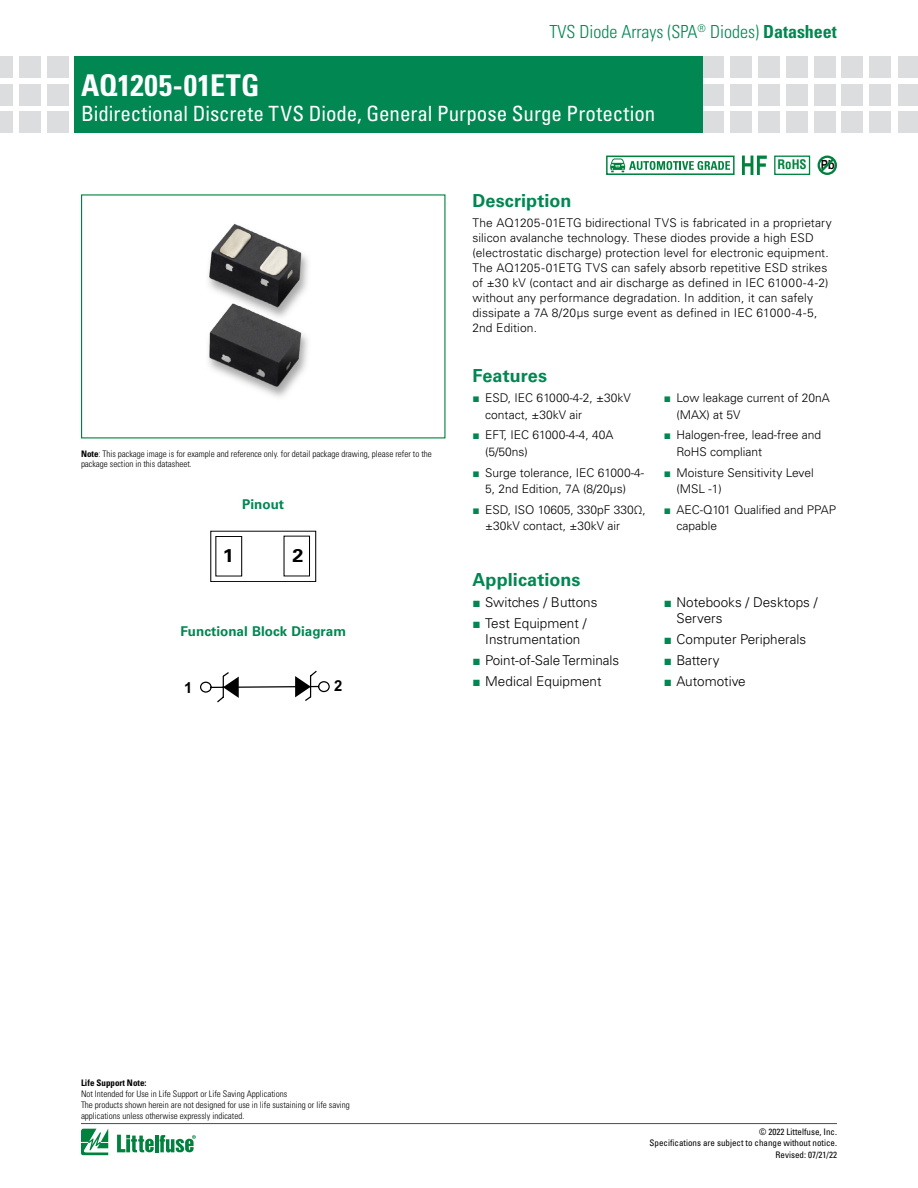
<style>
.page{position:relative;width:918px;height:1188px;background:#fff}
.page>*{position:absolute;margin:0;border:0;box-sizing:border-box;transform-origin:0 0}
.t1{font:700 condensed 30px "Univers LT Std";letter-spacing:.01em;color:#fff}
.t2{font:condensed 21px "Univers LT Std";color:#fff}
.t3{font:700 18.45px "Univers LT Std";color:#000;scale:1.07 1}
.t4{font:300 condensed 18px "Univers LT Std";color:#008752}
.t5{font:700 18px "Univers LT Std";letter-spacing:.005em;color:#008752}
.t6{font:700 15.15px "Arial";color:#000100}
.t7{font:300 13.5px/16.5px "Univers LT Std";color:#000;text-align:center}
.t8{font:700 13.5px "Univers LT Std";color:#008752}
.t9{font:700 condensed 12.9px "Helvetica LT Std";color:#00823f}
.t10{font:300 12px/16.5px "Univers LT Std";letter-spacing:.005em;color:#000}
.t11{font:300 condensed 9px/10.8px "Univers LT Std";color:#000}
.t12{font:condensed 9px/10.8px "Univers LT Std";color:#000;text-align:right}
.t13{font:700 condensed 9px "Univers LT Std";color:#000}
.s1{font-weight:700}
.s2{font-family:"Univers LT Std";font-stretch:expanded;font-size:12.6px;color:#000}
.s3{font-family:"Arial";font-weight:400;color:#008752}
</style>
<div class="page">
<div style="left:870px;top:56px;width:21px;height:21px;background:#dcddde"></div>
<div style="left:870px;top:84px;width:21px;height:21px;background:#dcddde"></div>
<div style="left:870px;top:112px;width:21px;height:21px;background:#dcddde"></div>
<div style="left:703px;top:56px;width:21px;height:21px;background:#dcddde"></div>
<div style="left:703px;top:84px;width:21px;height:21px;background:#dcddde"></div>
<div style="left:703px;top:112px;width:21px;height:21px;background:#dcddde"></div>
<div style="left:730px;top:56px;width:22px;height:21px;background:#dcddde"></div>
<div style="left:730px;top:84px;width:22px;height:21px;background:#dcddde"></div>
<div style="left:730px;top:112px;width:22px;height:21px;background:#dcddde"></div>
<div style="left:786px;top:56px;width:21px;height:21px;background:#dcddde"></div>
<div style="left:786px;top:84px;width:21px;height:21px;background:#dcddde"></div>
<div style="left:786px;top:112px;width:21px;height:21px;background:#dcddde"></div>
<div style="left:758px;top:56px;width:22px;height:21px;background:#dcddde"></div>
<div style="left:758px;top:84px;width:22px;height:21px;background:#dcddde"></div>
<div style="left:758px;top:112px;width:22px;height:21px;background:#dcddde"></div>
<div style="left:814px;top:56px;width:21px;height:21px;background:#dcddde"></div>
<div style="left:814px;top:84px;width:21px;height:21px;background:#dcddde"></div>
<div style="left:814px;top:112px;width:21px;height:21px;background:#dcddde"></div>
<div style="left:842px;top:56px;width:21px;height:21px;background:#dcddde"></div>
<div style="left:842px;top:84px;width:21px;height:21px;background:#dcddde"></div>
<div style="left:842px;top:112px;width:21px;height:21px;background:#dcddde"></div>
<div style="left:898px;top:56px;width:20px;height:21px;background:#dcddde"></div>
<div style="left:898px;top:84px;width:20px;height:21px;background:#dcddde"></div>
<div style="left:898px;top:112px;width:20px;height:21px;background:#dcddde"></div>
<div style="left:75px;top:56px;width:628px;height:77px;background:#008752"></div>
<div style="left:47px;top:56px;width:21px;height:21px;background:#dcddde"></div>
<div style="left:47px;top:84px;width:21px;height:21px;background:#dcddde"></div>
<div style="left:47px;top:112px;width:21px;height:21px;background:#dcddde"></div>
<div style="left:19px;top:56px;width:21px;height:21px;background:#dcddde"></div>
<div style="left:19px;top:84px;width:21px;height:21px;background:#dcddde"></div>
<div style="left:19px;top:112px;width:21px;height:21px;background:#dcddde"></div>
<div style="left:0;top:56px;width:13px;height:21px;background:#dcddde"></div>
<div style="left:0;top:84px;width:13px;height:21px;background:#dcddde"></div>
<div style="left:0;top:112px;width:13px;height:21px;background:#dcddde"></div>
<hr style="left:81px;top:1123px;width:756px;height:1px;background:#4d4d4f">
<svg style="left:81px;top:1129px;width:27px;height:26px"></svg>
<hr style="left:155px;top:1135px;width:3px;height:17px;background:#00823f">
<svg style="left:160px;top:1135px;width:36px;height:18px"></svg>
<svg style="left:117px;top:1135px;width:37px;height:17px"></svg>
<svg style="left:742px;top:156px;width:25px;height:19px"></svg>
<div style="left:774px;top:156px;width:36px;height:19px;border:1px solid #00823f"></div>
<svg style="left:818px;top:156px;width:19px;height:19px"></svg>
<svg style="left:210px;top:530px;width:106px;height:52px"></svg>
<svg style="left:200px;top:671px;width:130px;height:31px"></svg>
<img style="left:208px;top:223px;width:100px;height:174px">
<div style="left:606px;top:156px;width:129px;height:19px;border:2px solid #00823f"></div>
<svg style="left:610px;top:158px;width:120px;height:14px"></svg>
<h3 class="t4" style="left:549px;top:21px;width:289px">TVS Diode Arrays (SPA<sup>®</sup> Diodes) <span class="s1">Datasheet</span></h3>
<h1 class="t1" style="left:81px;top:67px;width:180px">AQ1205-01ETG</h1>
<h2 class="t2" style="left:81px;top:100px;width:576px">Bidirectional Discrete TVS Diode, General Purpose Surge Protection</h2>
<h3 class="t5" style="left:472px;top:191px;width:101px">Description</h3>
<p class="t9" style="left:777px;top:157px;width:59px">RoHS <span class="s2">Pb</span></p>
<p class="t10" style="left:472px;top:215px;width:361px;line-height:15px">The AQ1205-01ETG bidirectional TVS is fabricated in a proprietary silicon avalanche technology. These diodes provide a high ESD (electrostatic discharge) protection level for electronic equipment.<br>The AQ1205-01ETG TVS can safely absorb repetitive ESD strikes of ±30 kV (contact and air discharge as defined in IEC 61000-4-2) without any performance degradation. In addition, it can safely dissipate a 7A 8/20μs surge event as defined in IEC 61000-4-5, 2nd Edition.</p>
<p class="t11" style="left:81px;top:448px;width:352px"><span class="s1">Note</span>: This package image is for example and reference only. for detail package drawing, please refer to the package section in this datasheet.</p>
<p class="t8" style="left:242px;top:496px;width:43px">Pinout</p>
<h3 class="t3" style="left:223px;top:545px;width:12px">1</h3>
<h3 class="t3" style="left:292px;top:545px;width:12px">2</h3>
<p class="t8" style="left:180px;top:623px;width:167px">Functional Block Diagram</p>
<p class="t6" style="left:184px;top:678px;width:10px">1</p>
<p class="t6" style="left:334px;top:676px;width:10px">2</p>
<h3 class="t5" style="left:472px;top:365px;width:76px">Features</h3>
<p class="t10" style="left:485px;top:390px;width:147px;text-indent:-13px"><span class="s3">■</span> ESD, IEC 61000-4-2, ±30kV contact, ±30kV air</p>
<p class="t10" style="left:485px;top:427px;width:130px;text-indent:-13px"><span class="s3">■</span> EFT, IEC 61000-4-4, 40A (5/50ns)</p>
<p class="t10" style="left:472px;top:464px;width:173px;text-align:center"><span class="s3">■</span> Surge tolerance, IEC 61000-4-<br>5, 2nd Edition, 7A (8/20μs)</p>
<p class="t10" style="left:485px;top:501px;width:162px;text-indent:-13px"><span class="s3">■</span> ESD, ISO 10605, 330pF 330Ω, ±30kV contact, ±30kV air</p>
<h3 class="t5" style="left:472px;top:569px;width:110px">Applications</h3>
<p class="t7" style="left:472px;top:594px;width:127px"><span class="s3">■</span> Switches / Buttons</p>
<p class="t7" style="left:472px;top:615px;width:115px"><span class="s3">■</span> Test Equipment /<br>Instrumentation</p>
<p class="t7" style="left:472px;top:652px;width:148px"><span class="s3">■</span> Point-of-Sale Terminals</p>
<p class="t7" style="left:472px;top:673px;width:131px"><span class="s3">■</span> Medical Equipment</p>
<p class="t10" style="left:677px;top:390px;width:155px;text-indent:-13px"><span class="s3">■</span> Low leakage current of 20nA (MAX) at 5V</p>
<p class="t10" style="left:677px;top:427px;width:146px;text-indent:-13px"><span class="s3">■</span> Halogen-free, lead-free and<br>RoHS compliant</p>
<p class="t10" style="left:677px;top:464px;width:139px;text-indent:-13px"><span class="s3">■</span> Moisture Sensitivity Level (MSL -1)</p>
<p class="t10" style="left:677px;top:501px;width:161px;text-indent:-13px"><span class="s3">■</span> AEC-Q101 Qualified and PPAP capable</p>
<p class="t7" style="left:677px;top:594px;width:143px;text-align:left;text-indent:-13px"><span class="s3">■</span> Notebooks / Desktops /<br>Servers</p>
<p class="t7" style="left:664px;top:631px;width:144px"><span class="s3">■</span> Computer Peripherals</p>
<p class="t7" style="left:664px;top:652px;width:57px"><span class="s3">■</span> Battery</p>
<p class="t7" style="left:664px;top:673px;width:83px"><span class="s3">■</span> Automotive</p>
<p class="t13" style="left:81px;top:1077px;width:67px">Life Support Note:</p>
<p class="t11" style="left:81px;top:1088px;width:270px">Not Intended for Use in Life Support or Life Saving Applications<br>The products shown herein are not designed for use in life sustaining or life saving applications unless otherwise expressly indicated.</p>
<p class="t12" style="left:650px;top:1126px;width:189px">© 2022 Littelfuse, Inc.<br>Specifications are subject to change without notice.</p>
<p class="t12" style="left:776px;top:1149px;width:63px">Revised: 07/21/22</p>
</div>
